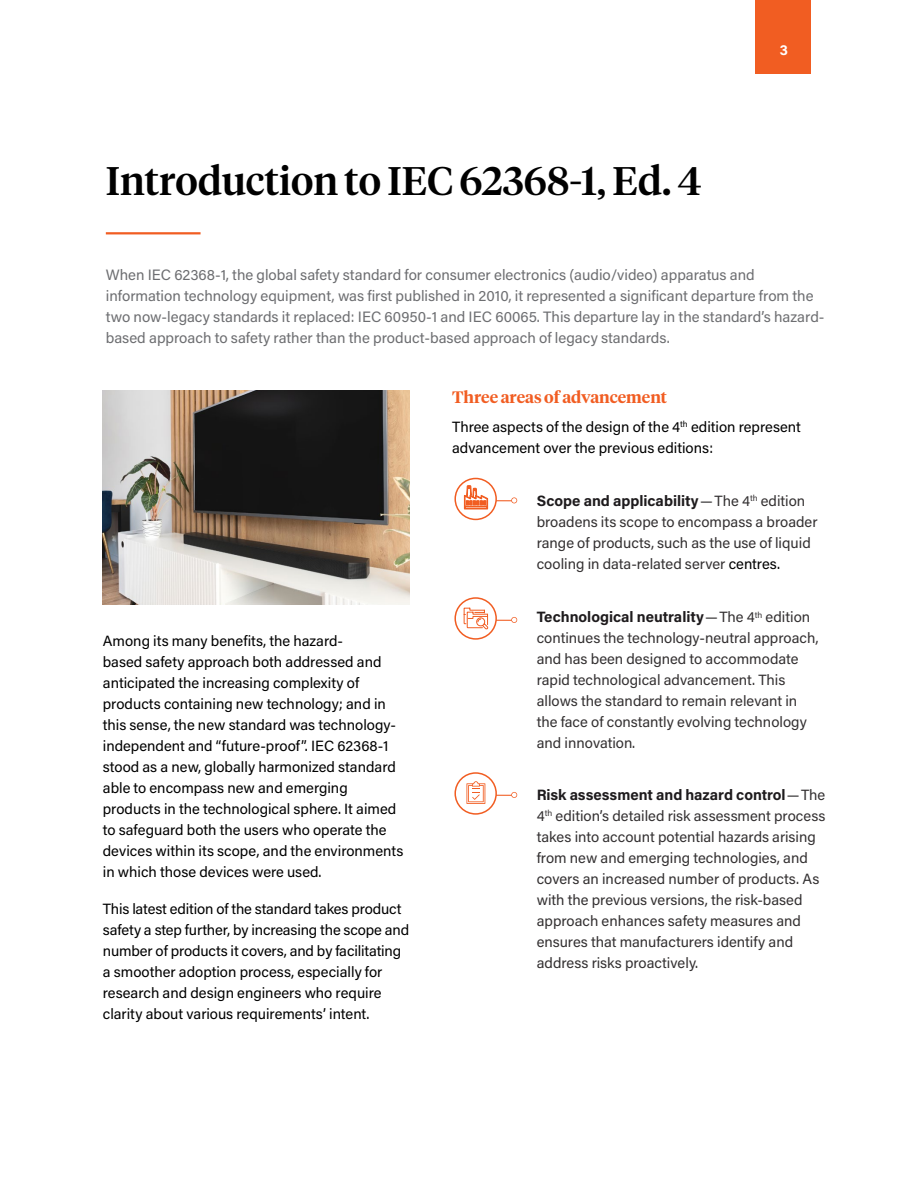
<style>
.page{position:relative;width:918px;height:1188px;background:#fff}
.page>*{position:absolute;margin:0;border:0;box-sizing:border-box;transform-origin:0 0}
.t1{font:500 39.75px "Tiempos Headline";color:#000}
.BODY_COPY__JUSTIFIED{font:600 16.5px "Tiempos Headline";color:#f15d22}
.BODY_COPY__JUSTIFIED-2{font:15px/21px "Acumin Pro";color:#6d6e71}
.BODY_COPY__JUSTIFIED-3{font:700 15px "Acumin Pro";color:#1e1b1d}
.BODY_COPY__JUSTIFIED-4{font:14.85px/21px "Acumin Pro";color:#000}
.BODY_COPY__JUSTIFIED-5{font:14.85px/21px "Acumin Pro";color:#343132}
.t2{font:700 14.7px "Acumin Pro";color:#fff}
.s1{font-weight:500;color:#474546}
.s2{font-weight:400;font-size:14.85px;color:#343132}
.s3{color:#000}
</style>
<div class="page">
<div style="left:756px;top:0;width:55px;height:73px;background:#f15d22"></div>
<hr style="left:106px;top:232px;width:95px;height:2px;background:#f15d22">
<img style="left:103px;top:390px;width:306px;height:214px">
<hr style="left:472px;top:500px;width:42px;height:1px;background:#f15d22">
<svg style="left:511px;top:497px;width:6px;height:6px"></svg>
<svg style="left:455px;top:478px;width:41px;height:41px"></svg>
<div style="left:454px;top:478px;width:43px;height:42px;border:2px solid #f15d22;border-radius:50%"></div>
<hr style="left:472px;top:620px;width:42px;height:1px;background:#f15d22">
<svg style="left:511px;top:617px;width:6px;height:6px"></svg>
<div style="left:455px;top:598px;width:41px;height:41px;background:#fff;border-radius:50%"></div>
<div style="left:454px;top:597px;width:43px;height:43px;border:2px solid #f15d22;border-radius:50%"></div>
<hr style="left:472px;top:795px;width:42px;height:1px;background:#f15d22">
<svg style="left:511px;top:792px;width:6px;height:6px"></svg>
<div style="left:455px;top:773px;width:41px;height:41px;background:#fff;border-radius:50%"></div>
<div style="left:454px;top:772px;width:43px;height:43px;border:2px solid #f15d22;border-radius:50%"></div>
<svg style="left:466px;top:781px;width:19px;height:23px"></svg>
<svg style="left:463px;top:607px;width:26px;height:22px"></svg>
<svg style="left:464px;top:480px;width:24px;height:29px"></svg>
<p class="t1" style="left:106px;top:154px;width:598px">Introduction to IEC 62368-1, Ed. 4</p>
<p class="t2" style="left:780px;top:39px;width:10px">3</p>
<p class="BODY_COPY__JUSTIFIED-2" style="left:106px;top:264px;width:720px">When IEC 62368-1, the global safety standard for consumer electronics (audio/video) apparatus and information technology equipment, was first published in 2010, it represented a significant departure from the two now-legacy standards it replaced: IEC 60950-1 and IEC 60065. This departure lay in the standard’s hazard&shy;based approach to safety rather than the product-based approach of legacy standards.</p>
<p class="BODY_COPY__JUSTIFIED-4" style="left:103px;top:630px;width:302px">Among its many benefits, the hazard-<br>based safety approach both addressed and anticipated the increasing complexity of products containing new technology; and in this sense, the new standard was technology&shy;independent and “future-proof”. IEC 62368-1 stood as a new, globally harmonized standard able to encompass new and emerging products in the technological sphere. It aimed to safeguard both the users who operate the devices within its scope, and the environments in which those devices were used.</p>
<p class="BODY_COPY__JUSTIFIED-4" style="left:103px;top:898px;width:308px">This latest edition of the standard takes product safety a step further, by increasing the scope and number of products it covers, and by facilitating a smoother adoption process, especially for research and design engineers who require clarity about various requirements’ intent.</p>
<p class="BODY_COPY__JUSTIFIED" style="left:452px;top:386px;width:217px">Three areas of advancement</p>
<p class="BODY_COPY__JUSTIFIED-4" style="left:452px;top:416px;width:350px">Three aspects of the design of the 4<sup>th</sup> edition represent advancement over the previous editions:</p>
<p class="BODY_COPY__JUSTIFIED-3" style="left:537px;top:490px;width:270px">Scope and applicability<span class="s1">—</span><span class="s2">The 4</span><sup>th</sup> <span class="s2">edition</span></p>
<p class="BODY_COPY__JUSTIFIED-5" style="left:537px;top:510px;width:282px">broadens its scope to encompass a broader range of products, such as the use of liquid cooling in data-related server <span class="s3">centres.</span></p>
<p class="BODY_COPY__JUSTIFIED-3" style="left:537px;top:607px;width:275px">Technological neutrality<span class="s1">—</span><span class="s2">The 4</span><sup>th</sup> <span class="s2">edition</span></p>
<p class="BODY_COPY__JUSTIFIED-5" style="left:537px;top:627px;width:283px">continues the technology-neutral approach, and has been designed to accommodate rapid technological advancement. This allows the standard to remain relevant in the face of constantly evolving technology and innovation.</p>
<p class="BODY_COPY__JUSTIFIED-3" style="left:537px;top:784px;width:290px">Risk assessment and hazard control<span class="s1">—</span><span class="s2">The</span></p>
<p class="BODY_COPY__JUSTIFIED-5" style="left:537px;top:804px;width:290px">4<sup>th</sup> edition’s detailed risk assessment process takes into account potential hazards arising from new and emerging technologies, and covers an increased number of products. As with the previous versions, the risk-based approach enhances safety measures and ensures that manufacturers identify and address risks proactively.</p>
</div>
